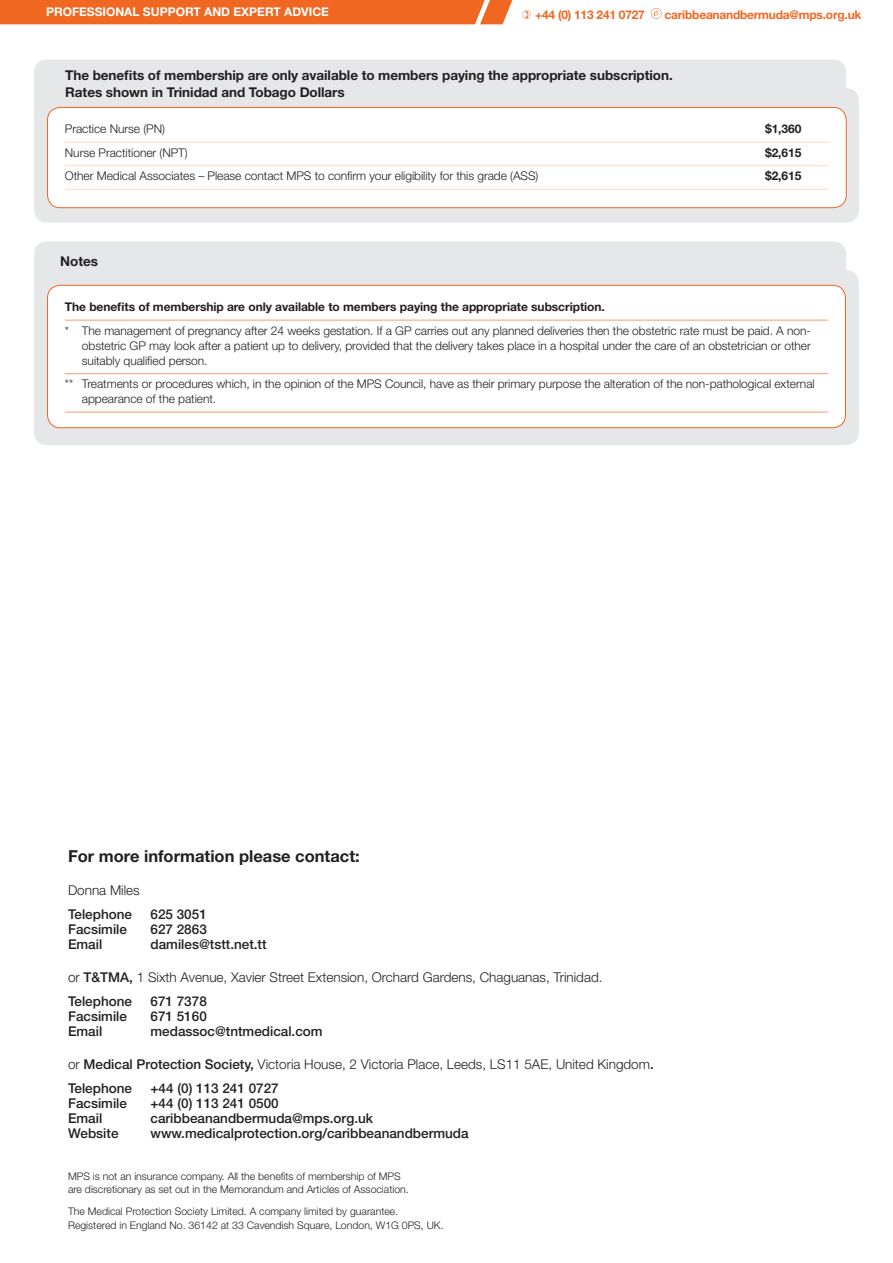
<style>
.page{position:relative;width:893px;height:1263px;background:#fff}
.page>*{position:absolute;margin:0;border:0;box-sizing:border-box;transform-origin:0 0}
.t1{font:700 16.5px "Helvetica Neue LT Std";color:#231f20}
.t2{font:500 13.5px "Helvetica Neue LT Std";color:#231f20}
.t3{font:300 13.5px/23.5px "Helvetica Neue LT Std";color:#231f20}
.t4{font:700 13.5px/16.5px "Helvetica Neue LT Std";letter-spacing:-.005em;color:#231f20}
.t5{font:300 12px/15px "Helvetica Neue LT Std";letter-spacing:-.005em;color:#231f20;text-align:justify}
.t6{font:700 12px "Helvetica Neue LT Std";letter-spacing:-.005em;color:#231f20}
.t7{font:700 12px "Helvetica Neue LT Std";letter-spacing:-.02em;color:#f06721}
.t8{font:700 12px "Helvetica Neue LT Std";color:#fff}
.t9{font:300 10.5px/13.5px "Helvetica Neue LT Std";color:#231f20}
.s1{font-weight:500}
</style>
<div class="page">
<svg style="left:651px;top:8px;width:11px;height:11px"></svg>
<div style="left:0;top:0;width:512px;height:25px;background:#f06721"></div>
<div style="left:34px;top:60px;width:812px;height:57px;background:#e6e7e9;border-radius:13px"></div>
<div style="left:34px;top:88px;width:825px;height:135px;background:#e6e7e9;border-radius:13px"></div>
<div style="left:48px;top:107px;width:798px;height:101px;background:#fff;border-radius:13px"></div>
<hr style="left:65px;top:142px;width:764px;height:1px;background:#fcdcc5">
<hr style="left:65px;top:165px;width:764px;height:1px;background:#fcdcc5">
<hr style="left:65px;top:189px;width:764px;height:1px;background:#fcdcc5">
<div style="left:47px;top:107px;width:800px;height:101px;border:1px solid #f06721;border-radius:13px"></div>
<div style="left:34px;top:242px;width:812px;height:57px;background:#e6e7e9;border-radius:13px"></div>
<div style="left:34px;top:270px;width:825px;height:175px;background:#e6e7e9;border-radius:13px"></div>
<div style="left:48px;top:285px;width:797px;height:143px;background:#fff;border-radius:13px"></div>
<hr style="left:65px;top:320px;width:763px;height:1px;background:#f6a06c">
<hr style="left:65px;top:373px;width:763px;height:1px;background:#f6a06c">
<hr style="left:65px;top:412px;width:763px;height:1px;background:#f6a06c">
<div style="left:47px;top:285px;width:799px;height:143px;border:1px solid #f06721;border-radius:13px"></div>
<p class="t8" style="left:46px;top:5px;width:284px">PROFESSIONAL SUPPORT AND EXPERT ADVICE</p>
<p class="t7" style="left:535px;top:7px;width:111px">+44 (0) 113 241 0727</p>
<p class="t7" style="left:665px;top:7px;width:198px">caribbeanandbermuda@mps.org.uk</p>
<p class="t4" style="left:65px;top:67px;width:609px">The benefits of membership are only available to members paying the appropriate subscription.<br>Rates shown in Trinidad and Tobago Dollars</p>
<p class="t5" style="left:65px;top:121px;width:102px">Practice Nurse (PN)</p>
<p class="t6" style="left:765px;top:122px;width:38px">$1,360</p>
<p class="t5" style="left:65px;top:145px;width:124px">Nurse Practitioner (NPT)</p>
<p class="t6" style="left:765px;top:145px;width:38px">$2,615</p>
<p class="t5" style="left:65px;top:168px;width:475px">Other Medical Associates – Please contact MPS to confirm your eligibility for this grade (ASS)</p>
<p class="t6" style="left:765px;top:169px;width:38px">$2,615</p>
<p class="t4" style="left:60px;top:252px;width:39px">Notes</p>
<p class="t6" style="left:65px;top:300px;width:541px">The benefits of membership are only available to members paying the appropriate subscription.</p>
<p class="t5" style="left:82px;top:323px;width:730px;text-indent:-17px">* The management of pregnancy after 24 weeks gestation. If a GP carries out any planned deliveries then the obstetric rate must be paid. A non&shy;obstetric GP may look after a patient up to delivery, provided that the delivery takes place in a hospital under the care of an obstetrician or other suitably qualified person.</p>
<p class="t5" style="left:82px;top:376px;width:734px;text-indent:-17px">** Treatments or procedures which, in the opinion of the MPS Council, have as their primary purpose the alteration of the non-pathological external appearance of the patient.</p>
<h1 class="t1" style="left:68px;top:846px;width:293px">For more information please contact:</h1>
<p class="t3" style="left:68px;top:878px;width:73px">Donna Miles</p>
<p class="t2" style="left:68px;top:906px;width:66px">Telephone</p>
<p class="t2" style="left:151px;top:906px;width:58px">625 3051</p>
<p class="t2" style="left:68px;top:921px;width:61px">Facsimile</p>
<p class="t2" style="left:151px;top:921px;width:58px">627 2863</p>
<p class="t2" style="left:68px;top:936px;width:36px">Email</p>
<p class="t2" style="left:151px;top:936px;width:118px">damiles@tstt.net.tt</p>
<p class="t3" style="left:68px;top:965px;width:536px">or <span class="s1">T&amp;TMA,</span> 1 Sixth Avenue, Xavier Street Extension, Orchard Gardens, Chaguanas, Trinidad.<br><span class="s1">Telephone</span></p>
<p class="t2" style="left:151px;top:993px;width:58px">671 7378</p>
<p class="t2" style="left:68px;top:1008px;width:61px">Facsimile</p>
<p class="t2" style="left:151px;top:1008px;width:58px">671 5160</p>
<p class="t2" style="left:68px;top:1023px;width:36px">Email</p>
<p class="t2" style="left:151px;top:1023px;width:174px">medassoc@tntmedical.com</p>
<p class="t3" style="left:68px;top:1052px;width:587px">or <span class="s1">Medical Protection Society,</span> Victoria House, 2 Victoria Place, Leeds, LS11 5AE, United Kingdom<span class="s1">.<br>Telephone</span></p>
<p class="t2" style="left:151px;top:1080px;width:130px">+44 (0) 113 241 0727</p>
<p class="t2" style="left:68px;top:1095px;width:61px">Facsimile</p>
<p class="t2" style="left:151px;top:1095px;width:130px">+44 (0) 113 241 0500</p>
<p class="t2" style="left:68px;top:1110px;width:36px">Email</p>
<p class="t2" style="left:151px;top:1110px;width:224px">caribbeanandbermuda@mps.org.uk</p>
<p class="t2" style="left:68px;top:1125px;width:52px">Website</p>
<p class="t2" style="left:151px;top:1125px;width:320px">www.medicalprotection.org/caribbeanandbermuda</p>
<p class="t9" style="left:68px;top:1169px;width:342px">MPS is not an insurance company. All the benefits of membership of MPS are discretionary as set out in the Memorandum and Articles of Association.</p>
<p class="t9" style="left:68px;top:1205px;width:377px">The Medical Protection Society Limited. A company limited by guarantee.<br>Registered in England No. 36142 at 33 Cavendish Square, London, W1G 0PS, UK.</p>
</div>
